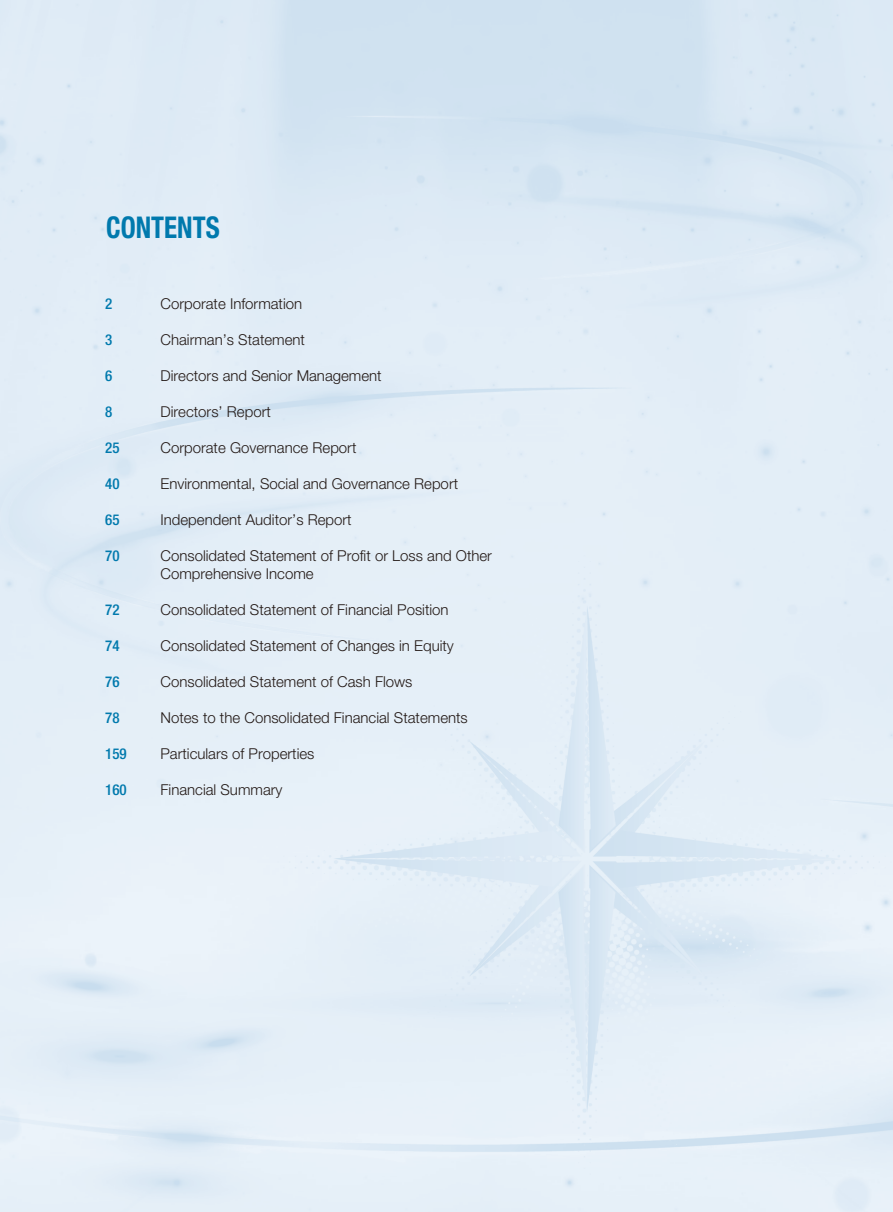
<style>
.page{position:relative;width:893px;height:1212px;background:#fff}
.page>*{position:absolute;margin:0;border:0;box-sizing:border-box;transform-origin:0 0}
.t1{font:700 condensed 30px "Helvetica Neue LT Std";color:#0079ad;scale:.9 1}
.t2{font:300 15px/18px "Helvetica Neue LT Std";color:#231916}
.t3{font:500 condensed 15px "Helvetica Neue LT Std";color:#0079ad}
</style>
<div class="page">
<h1 class="t1" style="left:106px;top:209px;width:128px">CONTENTS</h1>
<p class="t3" style="left:105px;top:295px;width:9px">2</p>
<p class="t2" style="left:161px;top:294px;width:143px">Corporate Information</p>
<p class="t3" style="left:105px;top:331px;width:9px">3</p>
<p class="t2" style="left:161px;top:330px;width:146px">Chairman’s Statement</p>
<p class="t3" style="left:105px;top:367px;width:9px">6</p>
<p class="t2" style="left:161px;top:366px;width:223px">Directors and Senior Management</p>
<p class="t3" style="left:105px;top:403px;width:9px">8</p>
<p class="t2" style="left:161px;top:402px;width:112px">Directors’ Report</p>
<p class="t3" style="left:105px;top:439px;width:16px">25</p>
<p class="t2" style="left:161px;top:438px;width:197px">Corporate Governance Report</p>
<p class="t3" style="left:105px;top:475px;width:16px">40</p>
<p class="t2" style="left:161px;top:474px;width:299px">Environmental, Social and Governance Report</p>
<p class="t3" style="left:105px;top:511px;width:16px">65</p>
<p class="t2" style="left:161px;top:510px;width:193px">Independent Auditor’s Report</p>
<p class="t3" style="left:105px;top:547px;width:16px">70</p>
<p class="t2" style="left:161px;top:546px;width:333px">Consolidated Statement of Profit or Loss and Other<br>Comprehensive Income</p>
<p class="t3" style="left:105px;top:601px;width:16px">72</p>
<p class="t2" style="left:161px;top:600px;width:290px">Consolidated Statement of Financial Position</p>
<p class="t3" style="left:105px;top:637px;width:16px">74</p>
<p class="t2" style="left:161px;top:636px;width:295px">Consolidated Statement of Changes in Equity</p>
<p class="t3" style="left:105px;top:673px;width:16px">76</p>
<p class="t2" style="left:161px;top:672px;width:253px">Consolidated Statement of Cash Flows</p>
<p class="t3" style="left:105px;top:709px;width:16px">78</p>
<p class="t2" style="left:161px;top:708px;width:309px">Notes to the Consolidated Financial Statements</p>
<p class="t3" style="left:105px;top:745px;width:23px">159</p>
<p class="t2" style="left:161px;top:744px;width:155px">Particulars of Properties</p>
<p class="t3" style="left:105px;top:781px;width:23px">160</p>
<p class="t2" style="left:161px;top:780px;width:123px">Financial Summary</p>
</div>
